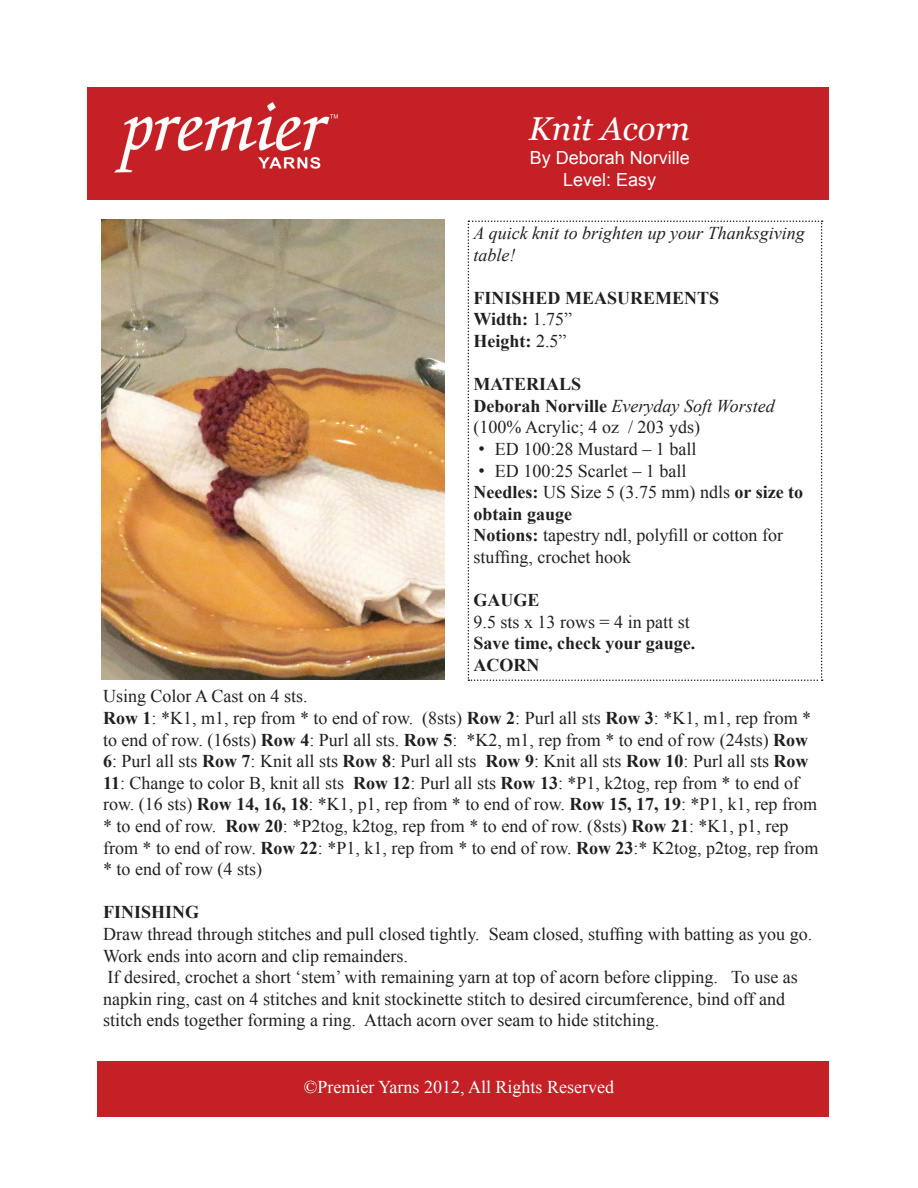
<style>
.page{position:relative;width:918px;height:1188px;background:#fff}
.page>*{position:absolute;margin:0;border:0;box-sizing:border-box;transform-origin:0 0}
.t1{font:italic 33px "Georgia";color:#fff}
.t2{font:18px/21.6px "Times New Roman";color:#231f20}
.t3{font:700 18px/21.6px "Times New Roman";color:#231f20}
.t4{font:italic 18px/21.6px "Times New Roman";color:#231f20}
.t5{font:18px "Times New Roman";color:#fff}
.t6{font:18px/21.6px "Arial";color:#fff;text-align:center}
.s1{font-weight:400}
.s2{font-weight:400;font-style:italic}
.s3{font-family:"Arial"}
.s4{font-weight:700}
</style>
<div class="page">
<div style="left:87px;top:87px;width:742px;height:113px;background:#c52026"></div>
<img style="left:114px;top:102px;width:224px;height:71px">
<img style="left:102px;top:220px;width:342px;height:460px">
<svg style="left:468px;top:220px;width:355px;height:461px"></svg>
<div style="left:97px;top:1061px;width:732px;height:56px;background:#c52026"></div>
<h1 class="t1" style="left:529px;top:110px;width:163px">Knit Acorn</h1>
<p class="t6" style="left:530px;top:147px;width:162px">By Deborah Norville<br>Level: Easy</p>
<p class="t4" style="left:474px;top:222px;width:333px">A quick knit to brighten up your Thanksgiving table!</p>
<p class="t3" style="left:474px;top:287px;width:247px">FINISHED MEASUREMENTS<br>Width: <span class="s1">1.75”<br></span>Height: <span class="s1">2.5”</span></p>
<p class="t3" style="left:474px;top:373px;width:303px">MATERIALS<br>Deborah Norville <span class="s2">Everyday Soft Worsted </span><span class="s1">(100% Acrylic; 4 oz / 203 yds)</span></p>
<p class="t2" style="left:479px;top:438px;width:219px"><span class="s3">•</span> ED 100:28 Mustard – 1 ball</p>
<p class="t2" style="left:474px;top:459px;width:331px"><span class="s3">•</span> ED 100:25 Scarlet – 1 ball<br><span class="s4">Needles:</span> US Size 5 (3.75 mm) ndls <span class="s4">or size to obtain gauge<br>Notions:</span> tapestry ndl, polyfill or cotton for stuffing, crochet hook</p>
<p class="t3" style="left:474px;top:589px;width:68px">GAUGE</p>
<p class="t2" style="left:474px;top:611px;width:218px">9.5 sts x 13 rows = 4 in patt st</p>
<p class="t3" style="left:474px;top:632px;width:223px">Save time, check your gauge.<br>ACORN</p>
<p class="t2" style="left:103px;top:685px;width:717px">Using Color A Cast on 4 sts.<br><span class="s4">Row 1</span>: *K1, m1, rep from * to end of row. (8sts) <span class="s4">Row 2</span>: Purl all sts <span class="s4">Row 3</span>: *K1, m1, rep from * to end of row. (16sts) <span class="s4">Row 4</span>: Purl all sts. <span class="s4">Row 5</span>: *K2, m1, rep from * to end of row (24sts) <span class="s4">Row 6</span>: Purl all sts <span class="s4">Row 7</span>: Knit all sts <span class="s4">Row 8</span>: Purl all sts <span class="s4">Row 9</span>: Knit all sts <span class="s4">Row 10</span>: Purl all sts <span class="s4">Row 11</span>: Change to color B, knit all sts <span class="s4">Row 12</span>: Purl all sts <span class="s4">Row 13</span>: *P1, k2tog, rep from * to end of row. (16 sts) <span class="s4">Row 14, 16, 18</span>: *K1, p1, rep from * to end of row. <span class="s4">Row 15, 17, 19</span>: *P1, k1, rep from * to end of row. <span class="s4">Row 20</span>: *P2tog, k2tog, rep from * to end of row. (8sts) <span class="s4">Row 21</span>: *K1, p1, rep from * to end of row. <span class="s4">Row 22</span>: *P1, k1, rep from * to end of row. <span class="s4">Row 23</span>:* K2tog, p2tog, rep from * to end of row (4 sts)</p>
<p class="t3" style="left:103px;top:901px;width:98px">FINISHING</p>
<p class="t2" style="left:103px;top:923px;width:711px">Draw thread through stitches and pull closed tightly. Seam closed, stuffing with batting as you go.<br>Work ends into acorn and clip remainders.<br>If desired, crochet a short ‘stem’ with remaining yarn at top of acorn before clipping. To use as napkin ring, cast on 4 stitches and knit stockinette stitch to desired circumference, bind off and stitch ends together forming a ring. Attach acorn over seam to hide stitching.</p>
<p class="t5" style="left:304px;top:1075px;width:312px">©Premier Yarns 2012, All Rights Reserved</p>
</div>
